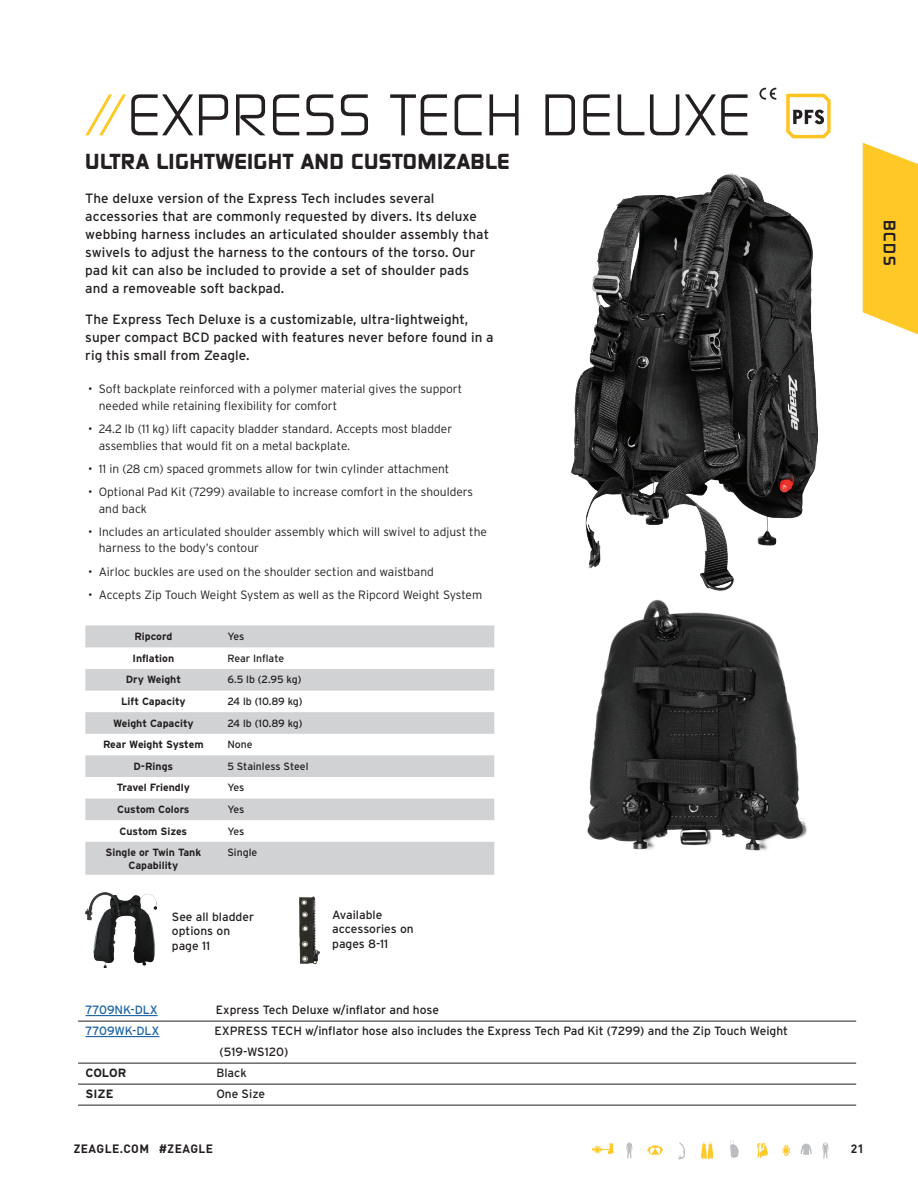
<style>
.page{position:relative;width:918px;height:1188px;background:#fff}
.page>*{position:absolute;margin:0;border:0;box-sizing:border-box;transform-origin:0 0}
.t1{font:52.5px "Sol Pro";letter-spacing:.04em;color:#231f20}
.t2{font:900 19.5px "Sol Pro";letter-spacing:.02em;color:#231f20}
.t3{font:700 15px "Sol Pro";color:#231f20}
.t4{font:13.5px/18px "Interstate";letter-spacing:.005em;color:#231f20}
.t5{font:300 12px/16.5px "Interstate";color:#231f20}
.t6{font:12px/14.4px "Interstate";color:#231f20}
.t7{font:12px "Interstate";color:#1a63a6}
.t8{font:700 12px "DIN Pro";letter-spacing:.04em;color:#231f20}
.t9{font:700 12px "Interstate";color:#231f20}
.t10{font:700 10.5px/12.6px "Interstate";color:#231f20;text-align:center}
.t11{font:10.5px "Interstate";letter-spacing:-.005em;color:#231f20}
.s1{color:#fec827}
</style>
<div class="page">
<svg style="left:730px;top:1140px;width:9px;height:18px"></svg>
<svg style="left:782px;top:1145px;width:8px;height:11px"></svg>
<svg style="left:757px;top:1143px;width:11px;height:15px"></svg>
<svg style="left:701px;top:1142px;width:12px;height:17px"></svg>
<svg style="left:626px;top:1142px;width:6px;height:17px"></svg>
<svg style="left:592px;top:1143px;width:22px;height:11px"></svg>
<svg style="left:647px;top:1145px;width:16px;height:10px"></svg>
<svg style="left:678px;top:1142px;width:7px;height:17px"></svg>
<svg style="left:801px;top:1144px;width:11px;height:11px"></svg>
<svg style="left:822px;top:1142px;width:6px;height:17px"></svg>
<img style="left:587px;top:599px;width:220px;height:252px">
<hr style="left:78px;top:1021px;width:778px;height:1px;background:#231f20">
<hr style="left:86px;top:1015px;width:72px;height:1px;background:#1a63a6">
<hr style="left:86px;top:1036px;width:73px;height:1px;background:#1a63a6">
<hr style="left:78px;top:1063px;width:778px;height:1px;background:#231f20">
<hr style="left:78px;top:1084px;width:778px;height:1px;background:#231f20">
<hr style="left:78px;top:1105px;width:778px;height:1px;background:#231f20">
<svg style="left:786px;top:94px;width:45px;height:44px"></svg>
<svg style="left:759px;top:88px;width:17px;height:12px"></svg>
<svg style="left:85px;top:625px;width:409px;height:250px;fill:#d1d2d4"></svg>
<img style="left:572px;top:174px;width:245px;height:417px">
<svg style="left:863px;top:143px;width:55px;height:191px;background:#fece3e"></svg>
<img style="left:85px;top:892px;width:71px;height:76px">
<img style="left:299px;top:896px;width:20px;height:68px">
<h1 class="t1" style="left:85px;top:82px;width:666px"><span class="s1">//</span>EXPRESS TECH DELUXE</h1>
<h2 class="t2" style="left:85px;top:148px;width:426px">ULTRA LIGHTWEIGHT AND CUSTOMIZABLE</h2>
<p class="t4" style="left:85px;top:189px;width:405px">The deluxe version of the Express Tech includes several accessories that are commonly requested by divers. Its deluxe webbing harness includes an articulated shoulder assembly that swivels to adjust the harness to the contours of the torso. Our pad kit can also be included to provide a set of shoulder pads and a removeable soft backpad.</p>
<p class="t4" style="left:85px;top:310px;width:410px">The Express Tech Deluxe is a customizable, ultra-lightweight, super compact BCD packed with features never before found in a rig this small from Zeagle.</p>
<p class="t5" style="left:99px;top:381px;width:365px;text-indent:-11px">• Soft backplate reinforced with a polymer material gives the support needed while retaining flexibility for comfort</p>
<p class="t5" style="left:99px;top:421px;width:355px;text-indent:-11px">• 24.2 lb (11 kg) lift capacity bladder standard. Accepts most bladder assemblies that would fit on a metal backplate.</p>
<p class="t5" style="left:88px;top:460px;width:363px">• 11 in (28 cm) spaced grommets allow for twin cylinder attachment</p>
<p class="t5" style="left:99px;top:484px;width:376px;text-indent:-11px">• Optional Pad Kit (7299) available to increase comfort in the shoulders and back</p>
<p class="t5" style="left:99px;top:523px;width:390px;text-indent:-11px">• Includes an articulated shoulder assembly which will swivel to adjust the harness to the body’s contour</p>
<p class="t5" style="left:88px;top:563px;width:347px">• Airloc buckles are used on the shoulder section and waistband</p>
<p class="t5" style="left:88px;top:586px;width:395px">• Accepts Zip Touch Weight System as well as the Ripcord Weight System</p>
<p class="t10" style="left:134px;top:630px;width:39px">Ripcord</p>
<p class="t11" style="left:227px;top:630px;width:18px">Yes</p>
<p class="t10" style="left:132px;top:652px;width:43px">Inflation</p>
<p class="t11" style="left:227px;top:652px;width:58px">Rear Inflate</p>
<p class="t10" style="left:126px;top:673px;width:57px">Dry Weight</p>
<p class="t11" style="left:227px;top:674px;width:76px">6.5 lb (2.95 kg)</p>
<p class="t10" style="left:121px;top:695px;width:66px">Lift Capacity</p>
<p class="t11" style="left:227px;top:695px;width:77px">24 lb (10.89 kg)</p>
<p class="t10" style="left:113px;top:717px;width:82px">Weight Capacity</p>
<p class="t11" style="left:227px;top:717px;width:77px">24 lb (10.89 kg)</p>
<p class="t10" style="left:103px;top:738px;width:102px">Rear Weight System</p>
<p class="t11" style="left:227px;top:739px;width:27px">None</p>
<p class="t10" style="left:133px;top:760px;width:41px">D-Rings</p>
<p class="t11" style="left:227px;top:760px;width:83px">5 Stainless Steel</p>
<p class="t10" style="left:117px;top:781px;width:75px">Travel Friendly</p>
<p class="t11" style="left:227px;top:782px;width:18px">Yes</p>
<p class="t10" style="left:117px;top:803px;width:74px">Custom Colors</p>
<p class="t11" style="left:227px;top:803px;width:18px">Yes</p>
<p class="t10" style="left:119px;top:825px;width:69px">Custom Sizes</p>
<p class="t11" style="left:227px;top:825px;width:18px">Yes</p>
<p class="t10" style="left:106px;top:846px;width:97px">Single or Twin Tank<br>Capability</p>
<p class="t11" style="left:227px;top:847px;width:31px">Single</p>
<p class="t6" style="left:172px;top:909px;width:84px">See all bladder options on page 11</p>
<p class="t6" style="left:332px;top:907px;width:83px">Available accessories on pages 8-11</p>
<p class="t7" style="left:86px;top:1003px;width:74px">7709NK-DLX</p>
<p class="t6" style="left:216px;top:1002px;width:225px">Express Tech Deluxe w/inflator and hose</p>
<p class="t7" style="left:86px;top:1024px;width:75px">7709WK-DLX</p>
<p class="t6" style="left:220px;top:1020px;width:570px;line-height:21px;text-indent:-5px">EXPRESS TECH w/inflator hose also includes the Express Tech Pad Kit (7299) and the Zip Touch Weight (519-WS120)</p>
<p class="t9" style="left:86px;top:1066px;width:42px">COLOR</p>
<p class="t6" style="left:216px;top:1065px;width:32px">Black</p>
<p class="t9" style="left:86px;top:1087px;width:30px">SIZE</p>
<p class="t6" style="left:216px;top:1086px;width:50px">One Size</p>
<p class="t8" style="left:74px;top:1141px;width:141px">ZEAGLE.COM #ZEAGLE</p>
<p class="t8" style="left:851px;top:1141px;width:15px">21</p>
<p class="t3" style="left:899px;top:220px;width:48px;rotate:90deg">BCDS</p>
</div>
